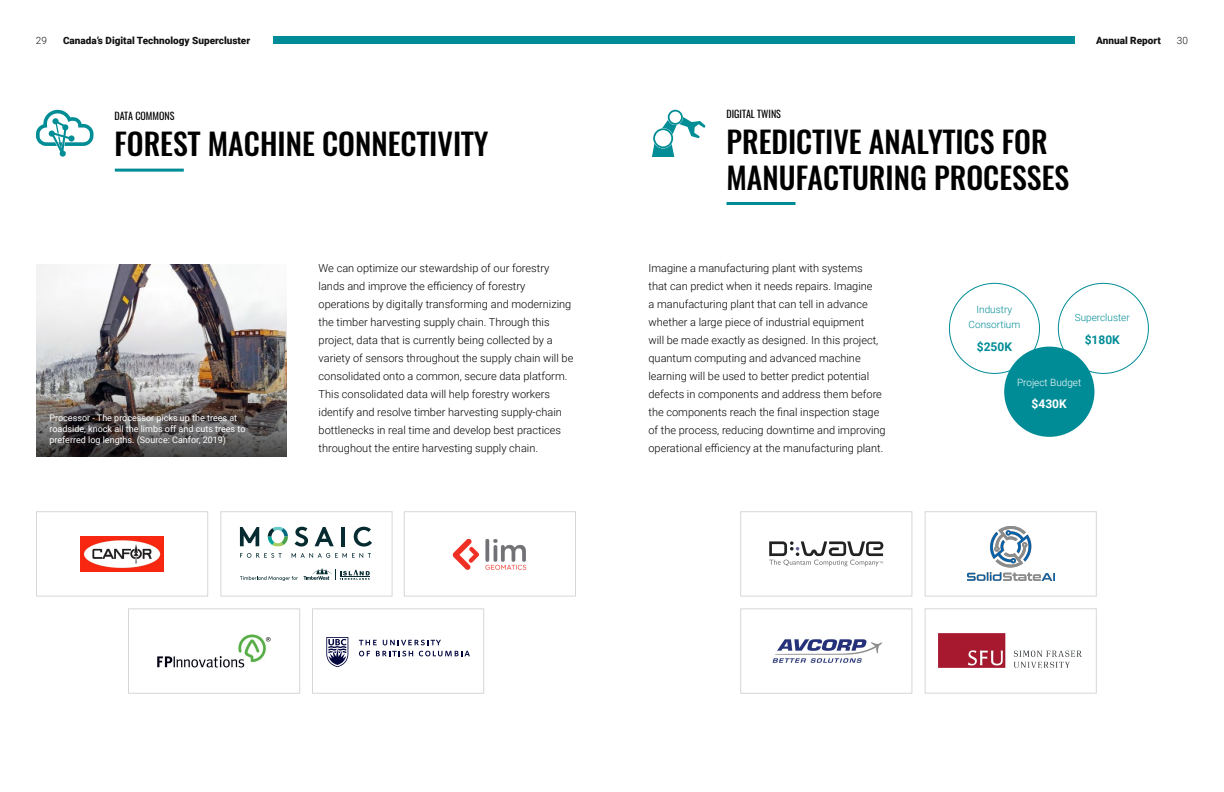
<style>
.page{position:relative;width:1224px;height:792px;background:#fff}
.page>*{position:absolute;margin:0;border:0;box-sizing:border-box;transform-origin:0 0}
.t1{font:500 30px/36px "Oswald";color:#000}
.t2{font:700 12px "Roboto";color:#008c96}
.t3{font:700 12px "Roboto";color:#fff}
.t4{font:300 11px/18px "Roboto";color:#000}
.t5{font:900 10px "Roboto";color:#121212}
.t6{font:300 10px/15.2px "Roboto";color:#008c96;text-align:center}
.t7{font:10px "Oswald";color:#000}
.t8{font:300 10px "Roboto";color:#fff}
.t9{font:300 10px "Roboto";color:#121212}
.t10{font:9px/11px "Roboto";color:#fff}
</style>
<div class="page">
<div style="left:128px;top:608px;width:172px;height:86px;border:1px solid #d5d7d8"></div>
<div style="left:404px;top:511px;width:172px;height:86px;border:1px solid #d5d7d8"></div>
<div style="left:36px;top:511px;width:172px;height:86px;border:1px solid #d5d7d8"></div>
<div style="left:220px;top:511px;width:173px;height:86px;border:1px solid #d5d7d8"></div>
<svg style="left:304px;top:568px;width:66px;height:12px"></svg>
<svg style="left:240px;top:576px;width:58px;height:5px"></svg>
<svg style="left:240px;top:527px;width:19px;height:19px"></svg>
<svg style="left:268px;top:527px;width:20px;height:20px"></svg>
<svg style="left:295px;top:527px;width:13px;height:20px"></svg>
<svg style="left:315px;top:527px;width:19px;height:19px"></svg>
<hr style="left:341px;top:527px;width:4px;height:19px;background:#062b31">
<svg style="left:354px;top:527px;width:18px;height:20px"></svg>
<svg style="left:240px;top:553px;width:42px;height:5px"></svg>
<svg style="left:292px;top:553px;width:79px;height:5px"></svg>
<img style="left:157px;top:634px;width:114px;height:34px">
<img style="left:81px;top:536px;width:83px;height:35px">
<img style="left:452px;top:538px;width:75px;height:32px">
<div style="left:273px;top:36px;width:801px;height:8px;background:#008c96"></div>
<div style="left:740px;top:511px;width:172px;height:86px;border:1px solid #d5d7d8"></div>
<div style="left:925px;top:608px;width:172px;height:86px;border:1px solid #d5d7d8"></div>
<div style="left:925px;top:511px;width:172px;height:86px;border:1px solid #d5d7d8"></div>
<div style="left:740px;top:608px;width:172px;height:86px;border:1px solid #d5d7d8"></div>
<img style="left:772px;top:639px;width:111px;height:24px">
<svg style="left:769px;top:541px;width:114px;height:25px"></svg>
<img style="left:967px;top:527px;width:87px;height:54px">
<img style="left:939px;top:634px;width:143px;height:34px">
<svg style="left:36px;top:110px;width:58px;height:47px"></svg>
<svg style="left:652px;top:110px;width:54px;height:47px"></svg>
<hr style="left:115px;top:169px;width:69px;height:3px;background:#008c96">
<hr style="left:727px;top:202px;width:69px;height:3px;background:#008c96">
<img style="left:36px;top:264px;width:251px;height:113px">
<div style="left:312px;top:608px;width:172px;height:86px;border:1px solid #d5d7d8"></div>
<svg style="left:326px;top:637px;width:22px;height:30px"></svg>
<svg style="left:359px;top:640px;width:18px;height:5px"></svg>
<svg style="left:383px;top:640px;width:58px;height:5px"></svg>
<svg style="left:359px;top:651px;width:11px;height:5px"></svg>
<svg style="left:376px;top:651px;width:37px;height:5px"></svg>
<svg style="left:419px;top:651px;width:51px;height:5px"></svg>
<img style="left:36px;top:377px;width:251px;height:79px">
<div style="left:1004px;top:347px;width:90px;height:90px;background:#008c96;border-radius:50%"></div>
<p class="t9" style="left:36px;top:33px;width:13px">29</p>
<p class="t5" style="left:1096px;top:33px;width:66px">Annual Report</p>
<p class="t9" style="left:1177px;top:33px;width:13px">30</p>
<p class="t5" style="left:63px;top:33px;width:189px">Canada’s Digital Technology Supercluster</p>
<p class="t7" style="left:115px;top:109px;width:62px">DATA COMMONS</p>
<h1 class="t1" style="left:115px;top:126px;width:376px">FOREST MACHINE CONNECTIVITY</h1>
<p class="t7" style="left:727px;top:107px;width:56px">DIGITAL TWINS</p>
<h1 class="t1" style="left:727px;top:125px;width:344px">PREDICTIVE ANALYTICS FOR<br>MANUFACTURING PROCESSES</h1>
<p class="t10" style="left:50px;top:412px;width:197px">Processor - The processor picks up the trees at roadside, knock all the limbs off and cuts trees to preferred log lengths. (Source: Canfor, 2019)</p>
<p class="t4" style="left:319px;top:259px;width:256px">We can optimize our stewardship of our forestry lands and improve the efficiency of forestry operations by digitally transforming and modernizing the timber harvesting supply chain. Through this project, data that is currently being collected by a variety of sensors throughout the supply chain will be consolidated onto a common, secure data platform.<br>This consolidated data will help forestry workers identify and resolve timber harvesting supply-chain bottlenecks in real time and develop best practices throughout the entire harvesting supply chain.</p>
<p class="t4" style="left:648px;top:259px;width:239px">Imagine a manufacturing plant with systems<br>that can predict when it needs repairs. Imagine<br>a manufacturing plant that can tell in advance whether a large piece of industrial equipment<br>will be made exactly as designed. In this project, quantum computing and advanced machine learning will be used to better predict potential defects in components and address them before the components reach the final inspection stage of the process, reducing downtime and improving operational efficiency at the manufacturing plant.</p>
<p class="t6" style="left:969px;top:302px;width:53px">Industry<br>Consortium</p>
<p class="t2" style="left:977px;top:338px;width:37px">$250K</p>
<p class="t6" style="left:1075px;top:310px;width:57px">Supercluster</p>
<p class="t2" style="left:1085px;top:331px;width:37px">$180K</p>
<p class="t8" style="left:1017px;top:375px;width:66px">Project Budget</p>
<p class="t3" style="left:1032px;top:395px;width:37px">$430K</p>
</div>
